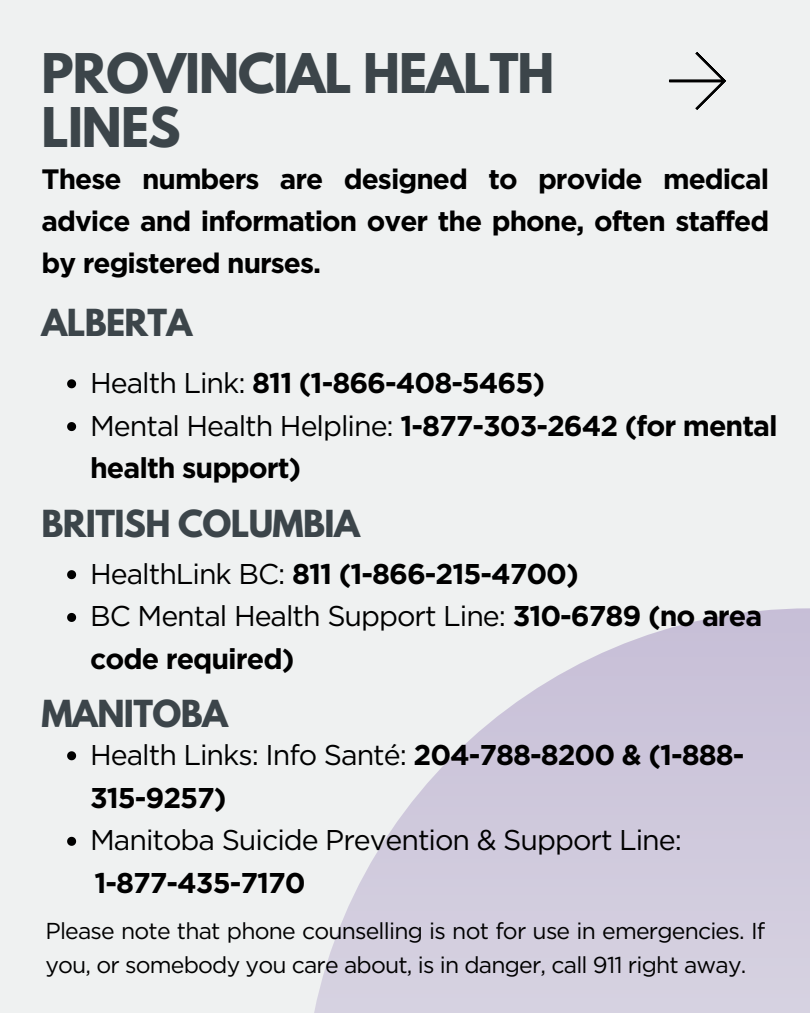
<style>
.page{position:relative;width:810px;height:1013px;background:#fff}
.page>*{position:absolute;margin:0;border:0;box-sizing:border-box;transform-origin:0 0}
.t1{font:700 48.4px/54px "League Spartan";letter-spacing:-.02em;color:#3c454a}
.t2{font:700 33px "League Spartan";letter-spacing:-.02em;color:#3c454a}
.t3{font:700 28.6px/42.8px "Gotham";letter-spacing:-.035em;color:#000}
.t4{font:28.6px "Gotham";letter-spacing:-.035em;color:#000}
.t5{font:700 28px/42px "Gotham";letter-spacing:-.035em;color:#000;text-align:justify}
.t6{font:23px/34.5px "Gotham";letter-spacing:-.035em;color:#000}
.s1{font-weight:400}
</style>
<div class="page">
<div style="left:0;top:0;width:810px;height:1012px;background:#eff1f1"></div>
<svg style="left:669px;top:52px;width:57px;height:58px"></svg>
<svg style="left:314px;top:608px;width:496px;height:404px;fill:#d2cdde"></svg>
<svg style="left:67px;top:379px;width:9px;height:9px"></svg>
<svg style="left:67px;top:422px;width:9px;height:9px"></svg>
<svg style="left:67px;top:570px;width:9px;height:9px"></svg>
<svg style="left:67px;top:613px;width:9px;height:9px"></svg>
<svg style="left:67px;top:751px;width:9px;height:9px"></svg>
<svg style="left:67px;top:836px;width:9px;height:9px"></svg>
<h1 class="t1" style="left:42px;top:52px;width:514px">PROVINCIAL HEALTH<br>LINES</h1>
<p class="t5" style="left:42px;top:158px;width:729px">These numbers are designed to provide medical advice and information over the phone, often staffed by registered nurses.</p>
<p class="t2" style="left:42px;top:306px;width:152px">ALBERTA</p>
<p class="t3" style="left:90px;top:361px;width:457px"><span class="s1">Health Link:</span> 811 (1-866-408-5465)</p>
<h2 class="t3" style="left:90px;top:404px;width:689px"><span class="s1">Mental Health Helpline:</span> 1-877-303-2642 (for mental health support)</h2>
<p class="t2" style="left:42px;top:507px;width:320px">BRITISH COLUMBIA</p>
<h2 class="t3" style="left:90px;top:552px;width:490px"><span class="s1">HealthLink BC:</span> 811 (1-866-215-4700)</h2>
<p class="t3" style="left:90px;top:594px;width:674px"><span class="s1">BC Mental Health Support Line:</span> 310-6789 (no area code required)</p>
<p class="t2" style="left:42px;top:697px;width:188px">MANITOBA</p>
<p class="t3" style="left:90px;top:733px;width:656px"><span class="s1">Health Links: Info Santé:</span> 204-788-8200 &amp; (1-888-<br>315-9257)</p>
<h2 class="t4" style="left:90px;top:822px;width:593px">Manitoba Suicide Prevention &amp; Support Line:</h2>
<p class="t3" style="left:95px;top:861px;width:213px">1-877-435-7170</p>
<p class="t6" style="left:45px;top:913px;width:721px">Please note that phone counselling is not for use in emergencies. If you, or somebody you care about, is in danger, call 911 right away.</p>
</div>
